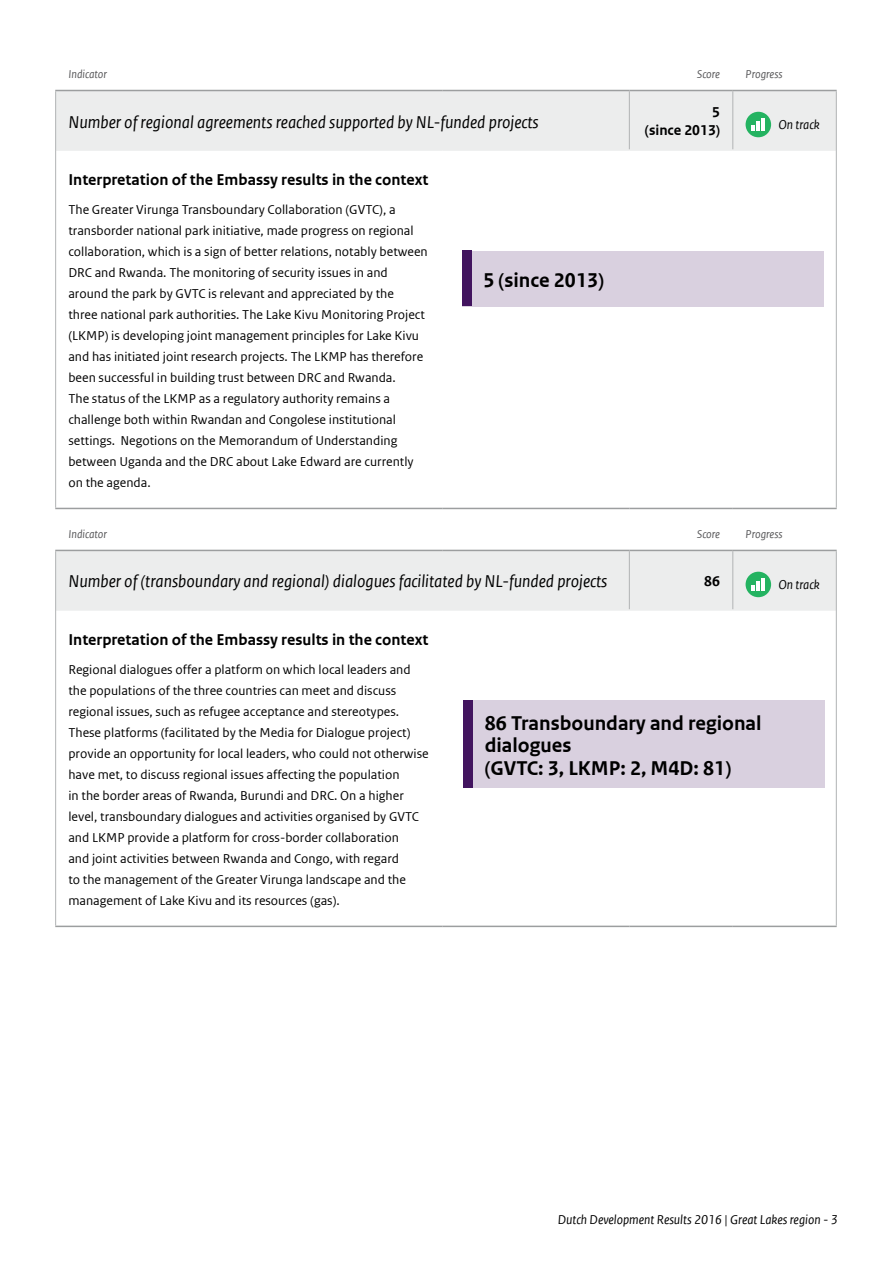
<style>
.page{position:relative;width:893px;height:1263px;background:#fff}
.page>*{position:absolute;margin:0;border:0;box-sizing:border-box;transform-origin:0 0}
.t1{font:700 21px/22.5px "Rijksoverheid Sans Web Text";color:#000}
.t2{font:italic 18px "Rijksoverheid Sans Web Text";color:#000}
.t3{font:700 16.5px "Rijksoverheid Sans Web Text";color:#000}
.t4{font:700 15px/18px "Rijksoverheid Sans Web Text";color:#000;text-align:right}
.t5{font:13.5px/21px "Rijksoverheid Sans Web Text";color:#000}
.t6{font:italic 13.5px "Rijksoverheid Sans Web Text";color:#000}
.t7{font:italic 12px "Rijksoverheid Sans Web Text";color:#58585a}
</style>
<div class="page">
<div style="left:56px;top:91px;width:780px;height:58px;background:#eceded"></div>
<hr style="left:56px;top:149px;width:386px;height:2px;background:#eceded">
<hr style="left:442px;top:149px;width:187px;height:2px;background:#eceded">
<hr style="left:629px;top:149px;width:104px;height:2px;background:#eceded">
<hr style="left:733px;top:149px;width:103px;height:2px;background:#eceded">
<hr style="left:55px;top:90px;width:387px;height:1px;background:#9c9e9f">
<hr style="left:442px;top:90px;width:187px;height:1px;background:#9c9e9f">
<hr style="left:629px;top:90px;width:104px;height:1px;background:#9c9e9f">
<hr style="left:733px;top:90px;width:104px;height:1px;background:#9c9e9f">
<hr style="left:55px;top:508px;width:387px;height:1px;background:#9c9e9f">
<hr style="left:442px;top:508px;width:187px;height:1px;background:#9c9e9f">
<hr style="left:629px;top:508px;width:104px;height:1px;background:#9c9e9f">
<hr style="left:733px;top:508px;width:104px;height:1px;background:#9c9e9f">
<hr style="left:55px;top:91px;width:1px;height:59px;background:#b1b3b4">
<hr style="left:629px;top:91px;width:1px;height:58px;background:#b1b3b4">
<hr style="left:732px;top:91px;width:1px;height:58px;background:#b1b3b4">
<hr style="left:836px;top:91px;width:1px;height:59px;background:#b1b3b4">
<hr style="left:55px;top:150px;width:1px;height:358px;background:#b1b3b4">
<hr style="left:836px;top:150px;width:1px;height:358px;background:#b1b3b4">
<div style="left:746px;top:112px;width:25px;height:25px;background:#24b361;border-radius:50%"></div>
<svg style="left:751px;top:118px;width:14px;height:13px"></svg>
<div style="left:56px;top:551px;width:780px;height:58px;background:#eceded"></div>
<hr style="left:56px;top:609px;width:386px;height:2px;background:#eceded">
<hr style="left:442px;top:609px;width:187px;height:2px;background:#eceded">
<hr style="left:629px;top:609px;width:104px;height:2px;background:#eceded">
<hr style="left:733px;top:609px;width:103px;height:2px;background:#eceded">
<hr style="left:55px;top:550px;width:387px;height:1px;background:#9c9e9f">
<hr style="left:442px;top:550px;width:187px;height:1px;background:#9c9e9f">
<hr style="left:629px;top:550px;width:104px;height:1px;background:#9c9e9f">
<hr style="left:733px;top:550px;width:104px;height:1px;background:#9c9e9f">
<hr style="left:55px;top:926px;width:387px;height:1px;background:#9c9e9f">
<hr style="left:442px;top:926px;width:187px;height:1px;background:#9c9e9f">
<hr style="left:629px;top:926px;width:104px;height:1px;background:#9c9e9f">
<hr style="left:733px;top:926px;width:104px;height:1px;background:#9c9e9f">
<hr style="left:55px;top:551px;width:1px;height:59px;background:#b1b3b4">
<hr style="left:629px;top:551px;width:1px;height:58px;background:#b1b3b4">
<hr style="left:732px;top:551px;width:1px;height:58px;background:#b1b3b4">
<hr style="left:836px;top:551px;width:1px;height:59px;background:#b1b3b4">
<hr style="left:55px;top:610px;width:1px;height:316px;background:#b1b3b4">
<hr style="left:836px;top:610px;width:1px;height:316px;background:#b1b3b4">
<div style="left:746px;top:572px;width:25px;height:25px;background:#24b361;border-radius:50%"></div>
<svg style="left:751px;top:585px;width:3px;height:6px"></svg>
<hr style="left:756px;top:581px;width:4px;height:10px;background:#fff">
<svg style="left:762px;top:578px;width:3px;height:13px"></svg>
<div style="left:462px;top:251px;width:361px;height:55px;background:#d9d0df"></div>
<div style="left:462px;top:251px;width:10px;height:55px;background:#42145f"></div>
<div style="left:463px;top:700px;width:362px;height:87px;background:#d9d0df"></div>
<div style="left:463px;top:700px;width:10px;height:88px;background:#42145f"></div>
<p class="t7" style="left:68px;top:67px;width:40px">Indicator</p>
<p class="t7" style="left:697px;top:67px;width:24px">Score</p>
<p class="t7" style="left:746px;top:67px;width:38px">Progress</p>
<h2 class="t2" style="left:68px;top:112px;width:472px">Number of regional agreements reached supported by NL-funded projects</h2>
<p class="t4" style="left:645px;top:104px;width:77px">5<br>(since 2013)</p>
<p class="t6" style="left:778px;top:117px;width:43px">On track</p>
<p class="t3" style="left:68px;top:170px;width:362px">Interpretation of the Embassy results in the context</p>
<p class="t5" style="left:68px;top:199px;width:361px">The Greater Virunga Transboundary Collaboration (GVTC), a transborder national park initiative, made progress on regional collaboration, which is a sign of better relations, notably between DRC and Rwanda. The monitoring of security issues in and around the park by GVTC is relevant and appreciated by the<br>three national park authorities. The Lake Kivu Monitoring Project (LKMP) is developing joint management principles for Lake Kivu and has initiated joint research projects. The LKMP has therefore been successful in building trust between DRC and Rwanda.<br>The status of the LKMP as a regulatory authority remains a challenge both within Rwandan and Congolese institutional settings. Negotions on the Memorandum of Understanding between Uganda and the DRC about Lake Edward are currently on the agenda.</p>
<p class="t7" style="left:68px;top:527px;width:40px">Indicator</p>
<p class="t7" style="left:697px;top:527px;width:24px">Score</p>
<p class="t7" style="left:746px;top:527px;width:38px">Progress</p>
<h2 class="t2" style="left:68px;top:571px;width:540px">Number of (transboundary and regional) dialogues facilitated by NL-funded projects</h2>
<p class="t4" style="left:704px;top:572px;width:17px">86</p>
<p class="t6" style="left:778px;top:577px;width:43px">On track</p>
<h1 class="t1" style="left:483px;top:269px;width:122px">5 (since 2013)</h1>
<p class="t3" style="left:68px;top:630px;width:362px">Interpretation of the Embassy results in the context</p>
<p class="t5" style="left:68px;top:659px;width:362px">Regional dialogues offer a platform on which local leaders and the populations of the three countries can meet and discuss regional issues, such as refugee acceptance and stereotypes.<br>These platforms (facilitated by the Media for Dialogue project) provide an opportunity for local leaders, who could not otherwise have met, to discuss regional issues affecting the population<br>in the border areas of Rwanda, Burundi and DRC. On a higher level, transboundary dialogues and activities organised by GVTC and LKMP provide a platform for cross-border collaboration<br>and joint activities between Rwanda and Congo, with regard<br>to the management of the Greater Virunga landscape and the management of Lake Kivu and its resources (gas).</p>
<h1 class="t1" style="left:485px;top:712px;width:278px">86 Transboundary and regional dialogues<br>(GVTC: 3, LKMP: 2, M4D: 81)</h1>
<p class="t6" style="left:558px;top:1212px;width:281px">Dutch Development Results 2016 | Great Lakes region - 3</p>
</div>
